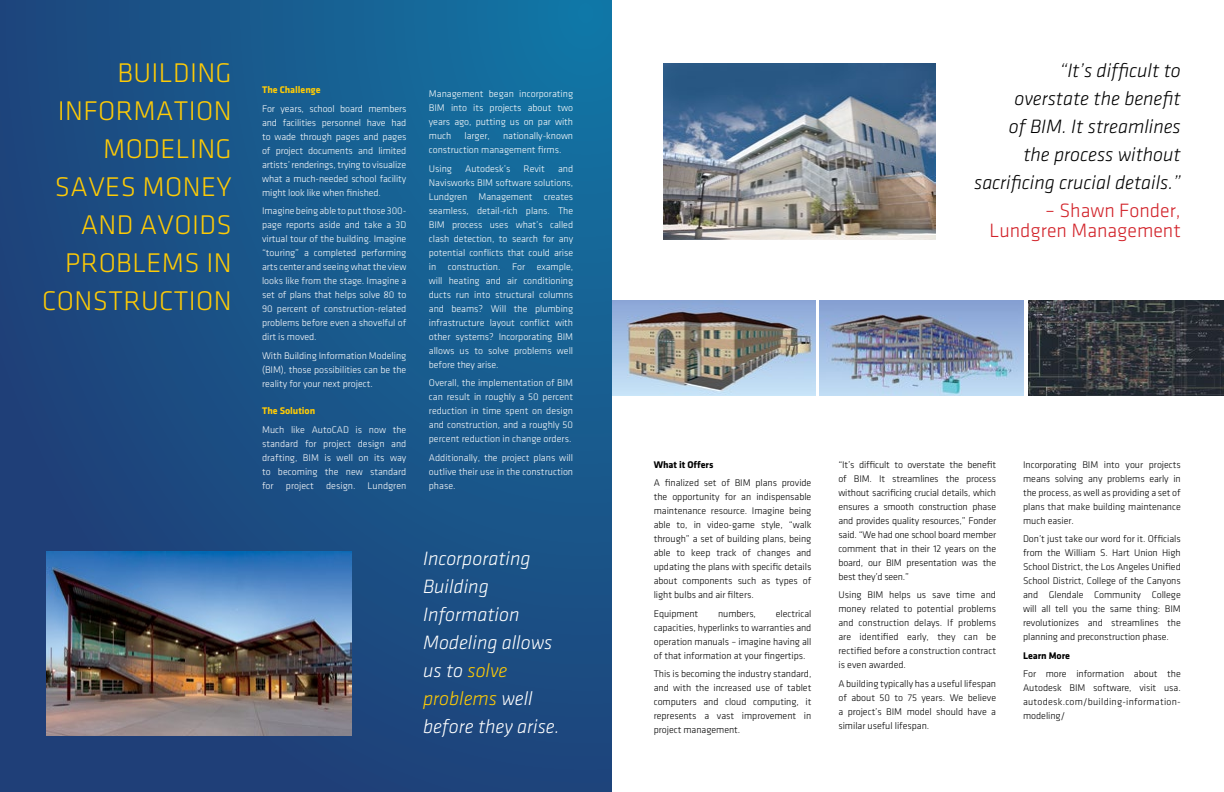
<style>
.page{position:relative;width:1224px;height:792px;background:#fff}
.page>*{position:absolute;margin:0;border:0;box-sizing:border-box;transform-origin:0 0}
.t1{font:300 28px/38px "Klavika";letter-spacing:.015em;color:#ffcb05;text-align:right}
.t2{font:italic 300 20px/28px "Klavika";color:#000;text-align:right}
.t3{font:italic 300 20px/28px "Klavika";color:#fff}
.t4{font:300 20px/20px "Klavika";color:#d2232a;text-align:right}
.t5{font:300 10px/14px "Klavika";letter-spacing:-.005em;color:#000;text-align:justify}
.t6{font:300 10px/14px "Klavika";letter-spacing:-.005em;color:#fff;text-align:justify}
.t7{font:700 10px "Klavika";letter-spacing:-.005em;color:#ffcb05}
.t8{font:700 10px "Klavika";letter-spacing:-.005em;color:#000}
.s1{color:#ffcb05}
</style>
<div class="page">
<img style="left:1028px;top:300px;width:196px;height:96px">
<img style="left:612px;top:300px;width:203px;height:96px">
<svg style="left:0;top:0;width:612px;height:792px;background:#1a5387"></svg>
<img style="left:46px;top:551px;width:306px;height:185px">
<img style="left:664px;top:63px;width:272px;height:176px">
<img style="left:819px;top:300px;width:205px;height:96px">
<h1 class="t1" style="left:42px;top:54px;width:191px">Building<br>I nformation<br>Modeling<br>Saves Money<br>And avoids<br>Problems I n<br>Construction</h1>
<p class="t7" style="left:262px;top:85px;width:60px">The Challenge</p>
<p class="t6" style="left:262px;top:102px;width:146px">For years, school board members and facilities personnel have had to wade through pages and pages of project documents and limited artists’ renderings, trying to visualize what a much-needed school facility might look like when finished.</p>
<p class="t6" style="left:262px;top:204px;width:146px;text-align:left">I magine being able to put those 300- page reports aside and take a 3D virtual tour of the building. I magine “touring” a completed performing arts center and seeing what the view looks like from the stage. I magine a set of plans that helps solve 80 to<br>90 percent of construction-related problems before even a shovelful of dirt is moved.</p>
<p class="t6" style="left:262px;top:349px;width:146px">With Building I nformation Modeling (BIM), those possibilities can be the reality for your next project.</p>
<p class="t7" style="left:262px;top:406px;width:55px">The Solution</p>
<p class="t6" style="left:262px;top:423px;width:82px">Much like AutoCAD</p>
<p class="t6" style="left:262px;top:423px;width:146px;text-indent:94px">is now the standard for project design and drafting, BIM is well on its way to becoming the new standard for project design. Lundgren</p>
<p class="t6" style="left:429px;top:87px;width:146px">Management began incorporating BIM into its projects about two years ago, putting us on par with much</p>
<p class="t6" style="left:429px;top:129px;width:146px;text-indent:74px">nationally-known construction management firms.</p>
<p class="t6" style="left:429px;top:162px;width:25px">Using</p>
<p class="t6" style="left:465px;top:162px;width:47px">Autodesk’s</p>
<p class="t6" style="left:524px;top:162px;width:23px">Revit</p>
<p class="t6" style="left:465px;top:129px;width:27px">larger,</p>
<p class="t6" style="left:429px;top:162px;width:146px;text-indent:129px">and N avisworks BIM software solutions, Lundgren Management creates seamless, detail-rich plans. The BIM</p>
<p class="t6" style="left:429px;top:218px;width:146px;text-align:left;text-indent:23px">process uses what’s called clash detection, to search for any potential conflicts that could arise in construction. For example, will heating and air conditioning ducts run into structural columns and beams? Will the plumbing infrastructure layout conflict with other systems? I ncorporating BIM allows us to solve problems well before they arise.</p>
<p class="t6" style="left:429px;top:376px;width:146px;text-align:left">Overall, the implementation of BIM can result in roughly a 50 percent reduction in time spent on design and construction, and a roughly 50 percent reduction in change orders.</p>
<p class="t6" style="left:429px;top:451px;width:146px">Additionally, the project plans will outlive their use in the construction phase.</p>
<p class="t8" style="left:654px;top:459px;width:61px">What it Offers</p>
<p class="t5" style="left:654px;top:476px;width:159px">A finalized set of BIM plans provide the opportunity for an indispensable maintenance resource. I magine being able to, in video-game style, “walk through” a set of building plans, being able to keep track of changes and updating the plans with specific details about components such as types of light bulbs and air filters.</p>
<p class="t5" style="left:654px;top:607px;width:46px">Equipment</p>
<p class="t5" style="left:718px;top:607px;width:40px">numbers,</p>
<h2 class="t3" style="left:423px;top:544px;width:138px">Incorporating<br>Building<br>Information<br>Modeling allows us to <span class="s1">solve problems</span> well before they arise.</h2>
<p class="t5" style="left:654px;top:607px;width:159px;text-indent:122px">electrical capacities, hyperlinks to warranties and operation manuals – imagine having all of that information at your fingertips.</p>
<p class="t5" style="left:654px;top:667px;width:159px">This is becoming the industry standard, and with the increased use of tablet computers and cloud computing, it represents a vast improvement in project management.</p>
<h2 class="t2" style="left:974px;top:57px;width:208px">“It’s difficult to<br>overstate the benefit<br>of BIM. It streamlines<br>the process without sacrificing crucial details.”</h2>
<h2 class="t4" style="left:990px;top:200px;width:193px">– Shawn Fonder,<br>Lundgren Management</h2>
<p class="t5" style="left:838px;top:458px;width:159px">“It’s difficult to overstate the benefit of BIM . It streamlines the process without sacrificing crucial details, which ensures a smooth construction phase and provides quality resources,” Fonder said. “We had one school board member comment that in their 12 years on the board, our BIM presentation was the best they’d seen.”</p>
<p class="t5" style="left:838px;top:588px;width:159px">Using BIM helps us save time and money related to potential problems and construction delays. If problems are identified early, they can be rectified before a construction contract is even awarded.</p>
<p class="t5" style="left:838px;top:677px;width:159px">A building typically has a useful lifespan of about 50 to 75 years. We believe a project’s BIM model should have a similar useful lifespan.</p>
<p class="t5" style="left:1023px;top:458px;width:159px">I ncorporating BIM into your projects means solving any problems early in the process, as well as providing a set of plans that make building maintenance much easier.</p>
<p class="t5" style="left:1023px;top:532px;width:159px;text-align:left">Don’t just take our word for it. Officials from the William S. Hart Union High School District, the Los Angeles U nified School District, College of the Canyons and Glendale Community College will all tell you the same thing: BIM revolutionizes and streamlines the planning and preconstruction phase.</p>
<p class="t8" style="left:1023px;top:650px;width:48px">Learn More</p>
<p class="t5" style="left:1023px;top:667px;width:159px">For more information about the<br>Autodesk BIM</p>
<p class="t5" style="left:1023px;top:681px;width:159px;text-indent:70px">software, visit usa. autodesk.com/building-information&shy;modeling/</p>
</div>
